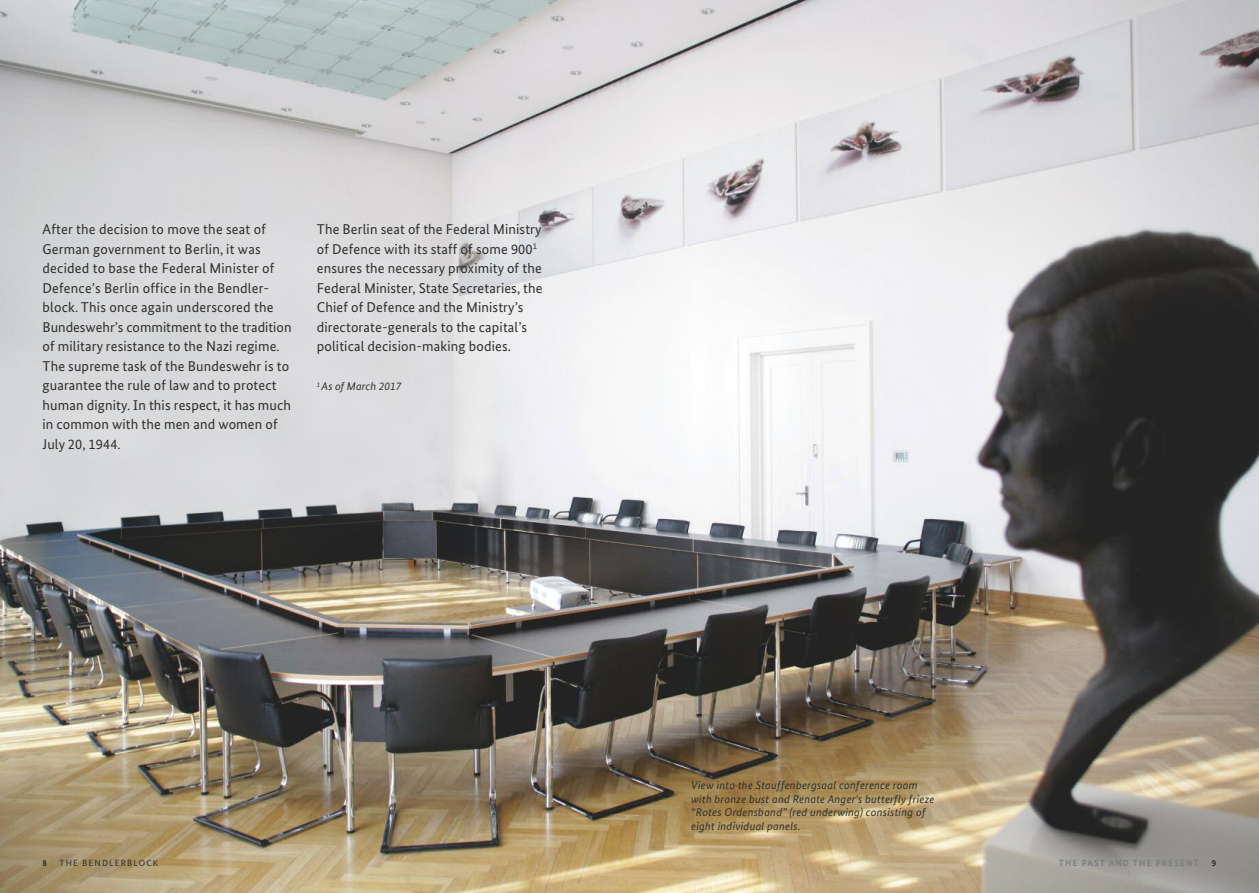
<style>
.page{position:relative;width:1259px;height:893px;background:#fff}
.page>*{position:absolute;margin:0;border:0;box-sizing:border-box;transform-origin:0 0}
.t1{font:14.25px/19.5px "Bundes Sans";letter-spacing:.01em;color:#2f2f2e}
.t2{font:italic 11.25px/13.5px "Bundes Sans";letter-spacing:.025em;color:#2f2f2e}
.t3{font:700 9px "Bundes Sans";letter-spacing:.125em;color:#7d7d7d}
.t4{font:9px "Bundes Sans";letter-spacing:.125em;color:#2f2f2e}
.t5{font:700 9px "Bundes Sans";color:#2f2f2e}
</style>
<div class="page">
<img style="left:0;top:0;width:1259px;height:893px">
<p class="t1" style="left:43px;top:221px;width:250px">After the decision to move the seat of German government to Berlin, it was decided to base the Federal Minister of Defence’s Berlin office in the Bendler&shy;block. This once again underscored the Bundeswehr’s commitment to the tradition of military resistance to the Nazi regime.<br>The supreme task of the Bundeswehr is to guarantee the rule of law and to protect human dignity. In this respect, it has much in common with the men and women of July 20, 1944.</p>
<p class="t1" style="left:317px;top:221px;width:227px">The Berlin seat of the Federal Ministry of Defence with its staff of some 900<sup>1 </sup>ensures the necessary proximity of the Federal Minister, State Secretaries, the Chief of Defence and the Ministry’s directorate-generals to the capital’s political decision-making bodies.</p>
<p class="t2" style="left:317px;top:380px;width:86px"><sup>1</sup> As of March 2017</p>
<p class="t5" style="left:43px;top:859px;width:6px">8</p>
<p class="t4" style="left:60px;top:859px;width:100px">THE BENDLERBLOCK</p>
<p class="t2" style="left:691px;top:780px;width:245px">View into the Stauffenbergsaal conference room with bronze bust and Renate Anger's butterfly frieze “Rotes Ordensband” (red underwing) consisting of eight individual panels.</p>
<p class="t3" style="left:1059px;top:859px;width:141px">THE PAST AND THE PRESENT</p>
<p class="t5" style="left:1212px;top:859px;width:6px">9</p>
</div>
